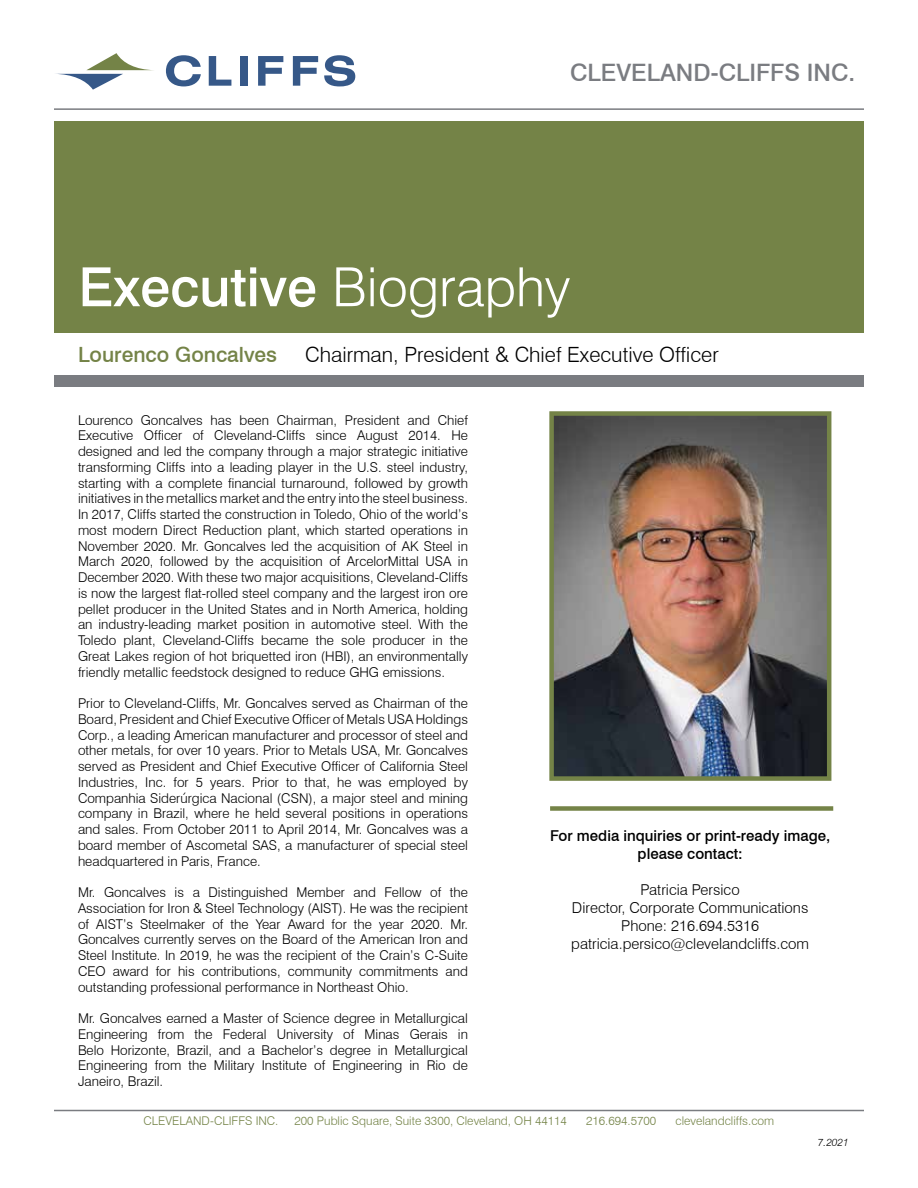
<style>
.page{position:relative;width:918px;height:1188px;background:#fff}
.page>*{position:absolute;margin:0;border:0;box-sizing:border-box;transform-origin:0 0}
.t1{font:500 54px "Swiss 721 BT";color:#fff}
.t2{font:500 24px "Swiss 721 BT";color:#7a7c81}
.t3{font:300 21px "Swiss 721 BT";color:#000}
.t4{font:500 21px "Swiss 721 BT";color:#748347}
.t5{font:300 15px/18px "Swiss 721 BT";color:#000;text-align:center}
.t6{font:500 15px/18px "Swiss 721 BT";color:#000;text-align:center}
.t7{font:300 13.5px/15.8px "Swiss 721 BT";color:#000;text-align:justify}
.t8{font:300 12px "Swiss 721 BT";color:#748347}
.t9{font:italic 300 10.5px "Swiss 721 BT";color:#000}
.s1{font-weight:300}
</style>
<div class="page">
<svg style="left:166px;top:55px;width:35px;height:31px"></svg>
<svg style="left:209px;top:56px;width:22px;height:30px"></svg>
<div style="left:240px;top:56px;width:7px;height:30px;background:#365888"></div>
<svg style="left:258px;top:56px;width:25px;height:30px"></svg>
<svg style="left:293px;top:56px;width:25px;height:30px"></svg>
<svg style="left:324px;top:55px;width:31px;height:31px"></svg>
<svg style="left:56px;top:53px;width:97px;height:37px"></svg>
<hr style="left:54px;top:108px;width:810px;height:2px;background:#7a7c81">
<div style="left:54px;top:121px;width:810px;height:212px;background:#748347"></div>
<div style="left:54px;top:375px;width:810px;height:12px;background:#7a7c81"></div>
<div style="left:550px;top:806px;width:283px;height:5px;background:#748347"></div>
<hr style="left:54px;top:1110px;width:810px;height:1px;background:#7a7c81">
<img style="left:554px;top:416px;width:272px;height:360px">
<div style="left:549px;top:411px;width:282px;height:370px;border:4px solid #748347"></div>
<h2 class="t2" style="left:570px;top:57px;width:286px">CLEVELAND-CLIFFS INC.</h2>
<h1 class="t1" style="left:79px;top:254px;width:493px">Executive <span class="s1">Biography</span></h1>
<h3 class="t4" style="left:78px;top:342px;width:201px">Lourenco Goncalves</h3>
<h3 class="t3" style="left:305px;top:342px;width:415px">Chairman, President &amp; Chief Executive Officer</h3>
<p class="t7" style="left:78px;top:412px;width:392px">Lourenco Goncalves has been Chairman, President and Chief Executive Officer of Cleveland-Cliffs since August 2014. He designed and led the company through a major strategic initiative transforming Cliffs into a leading player in the U.S. steel industry, starting with a complete financial turnaround, followed by growth initiatives in the metallics market and the entry into the steel business.<br>In 2017, Cliffs started the construction in Toledo, Ohio of the world’s most modern Direct Reduction plant, which started operations in November 2020. Mr. Goncalves led the acquisition of AK Steel in March 2020, followed by the acquisition of ArcelorMittal USA in December 2020. With these two major acquisitions, Cleveland-Cliffs is now the largest flat-rolled steel company and the largest iron ore pellet producer in the United States and in North America, holding an industry-leading market position in automotive steel. With the Toledo plant, Cleveland-Cliffs became the sole producer in the Great Lakes region of hot briquetted iron (HBI), an environmentally friendly metallic feedstock designed to reduce GHG emissions.</p>
<p class="t7" style="left:78px;top:695px;width:392px">Prior to Cleveland-Cliffs, Mr. Goncalves served as Chairman of the Board, President and Chief Executive Officer of Metals USA Holdings Corp., a leading American manufacturer and processor of steel and other metals, for over 10 years. Prior to Metals USA, Mr. Goncalves served as President and Chief Executive Officer of California Steel Industries, Inc. for 5 years. Prior to that, he was employed by Companhia Siderúrgica Nacional (CSN), a major steel and mining company in Brazil, where he held several positions in operations and sales. From October 2011 to April 2014, Mr. Goncalves was a board member of Ascometal SAS, a manufacturer of special steel headquartered in Paris, France.</p>
<p class="t7" style="left:78px;top:884px;width:392px">Mr. Goncalves is a Distinguished Member and Fellow of the Association for Iron &amp; Steel Technology (AIST). He was the recipient of AIST’s Steelmaker of the Year Award for the year 2020. Mr.<br>Goncalves currently serves on the Board of the American Iron and Steel Institute. In 2019, he was the recipient of the Crain’s C-Suite CEO award for his contributions, community commitments and outstanding professional performance in Northeast Ohio.</p>
<p class="t7" style="left:78px;top:1010px;width:391px">Mr. Goncalves earned a Master of Science degree in Metallurgical Engineering from the Federal University of Minas Gerais in Belo Horizonte, Brazil, and a Bachelor’s degree in Metallurgical Engineering from the Military Institute of Engineering in Rio de Janeiro, Brazil.</p>
<p class="t6" style="left:550px;top:826px;width:282px">For media inquiries or print-ready image, please contact:</p>
<p class="t5" style="left:571px;top:880px;width:239px">Patricia Persico<br>Director, Corporate Communications<br>Phone: 216.694.5316 patricia.persico@clevelandcliffs.com</p>
<p class="t8" style="left:144px;top:1113px;width:136px">CLEVELAND-CLIFFS INC.</p>
<p class="t8" style="left:294px;top:1113px;width:274px">200 Public Square, Suite 3300, Cleveland, OH 44114</p>
<p class="t8" style="left:586px;top:1113px;width:72px">216.694.5700</p>
<p class="t8" style="left:675px;top:1113px;width:100px">clevelandcliffs.com</p>
<p class="t9" style="left:818px;top:1136px;width:32px">7.2021</p>
</div>
